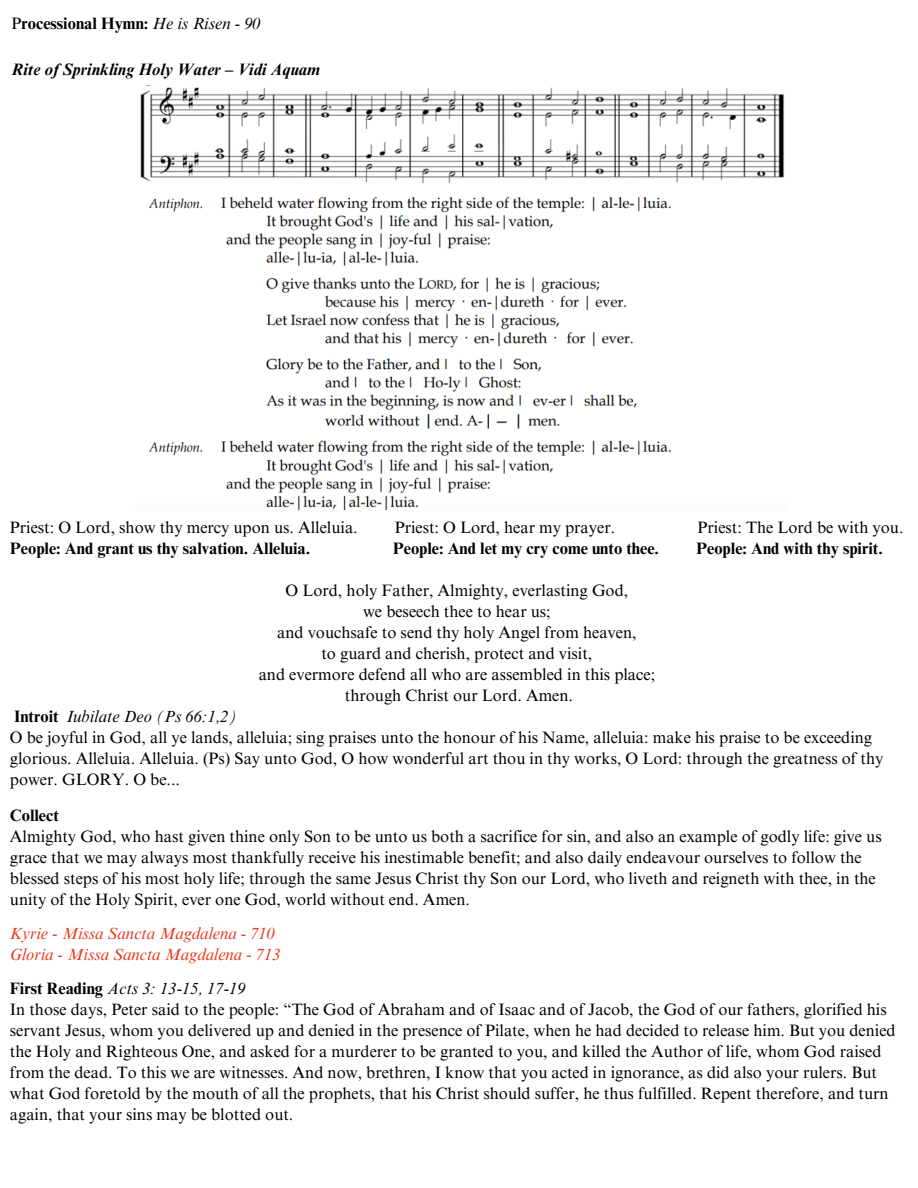
<style>
.page{position:relative;width:918px;height:1188px;background:#fff}
.page>*{position:absolute;margin:0;border:0;box-sizing:border-box;transform-origin:0 0}
.t1{font:16.5px/21px "Times NRMT Pro";color:#000}
.t2{font:700 16.5px "Times NRMT Pro";color:#000}
.t3{font:italic 16.5px "Times NRMT Pro";color:#e9371a}
.t4{font:italic 16.5px "Times NRMT Pro";color:#000}
.t5{font:italic 700 16.5px "Times NRMT Pro";color:#000}
.s1{font-weight:400}
.s2{font-weight:400;font-style:italic}
.s3{font-weight:700;font-style:normal}
</style>
<div class="page">
<img style="left:140px;top:85px;width:644px;height:426px">
<h1 class="t2" style="left:12px;top:17px;width:251px"><span class="s1">P</span>rocessional Hymn: <span class="s2">He is Risen - 90</span></h1>
<p class="t5" style="left:12px;top:63px;width:310px">Rite of Sprinkling Holy Water – Vidi Aquam</p>
<p class="t1" style="left:10px;top:519px;width:349px">Priest: O Lord, show thy mercy upon us. Alleluia.</p>
<p class="t1" style="left:395px;top:519px;width:222px">Priest: O Lord, hear my prayer.</p>
<p class="t1" style="left:698px;top:519px;width:207px">Priest: The Lord be with you.</p>
<p class="t2" style="left:10px;top:542px;width:302px">People: And grant us thy salvation. Alleluia.</p>
<p class="t2" style="left:393px;top:542px;width:268px">People: And let my cry come unto thee.</p>
<p class="t2" style="left:696px;top:542px;width:188px">People: And with thy spirit.</p>
<p class="t1" style="left:286px;top:582px;width:344px">O Lord, holy Father, Almighty, everlasting God,</p>
<p class="t1" style="left:363px;top:603px;width:189px">we beseech thee to hear us;</p>
<p class="t1" style="left:277px;top:624px;width:361px">and vouchsafe to send thy holy Angel from heaven,</p>
<p class="t1" style="left:321px;top:645px;width:272px">to guard and cherish, protect and visit,</p>
<p class="t1" style="left:259px;top:666px;width:398px">and evermore defend all who are assembled in this place;</p>
<p class="t1" style="left:345px;top:687px;width:230px">through Christ our Lord. Amen.</p>
<p class="t4" style="left:14px;top:710px;width:224px"><span class="s3">Introit</span> Iubilate Deo (Ps 66:1,2)</p>
<p class="t1" style="left:10px;top:729px;width:875px">O be joyful in God, all ye lands, alleluia; sing praises unto the honour of his Name, alleluia: make his praise to be exceeding glorious. Alleluia. Alleluia. (Ps) Say unto God, O how wonderful art thou in thy works, O Lord: through the greatness of thy power. GLORY. O be...</p>
<p class="t2" style="left:10px;top:809px;width:50px">Collect</p>
<p class="t1" style="left:10px;top:828px;width:873px">Almighty God, who hast given thine only Son to be unto us both a sacrifice for sin, and also an example of godly life: give us grace that we may always most thankfully receive his inestimable benefit; and also daily endeavour ourselves to follow the blessed steps of his most holy life; through the same Jesus Christ thy Son our Lord, who liveth and reigneth with thee, in the unity of the Holy Spirit, ever one God, world without end. Amen.</p>
<p class="t3" style="left:10px;top:927px;width:267px">Kyrie - Missa Sancta Magdalena - 710</p>
<p class="t3" style="left:10px;top:948px;width:272px">Gloria - Missa Sancta Magdalena - 713</p>
<p class="t4" style="left:10px;top:982px;width:237px"><span class="s3">First Reading</span> Acts 3: 13-15, 17-19</p>
<p class="t1" style="left:10px;top:1001px;width:887px">In those days, Peter said to the people: “The God of Abraham and of Isaac and of Jacob, the God of our fathers, glorified his servant Jesus, whom you delivered up and denied in the presence of Pilate, when he had decided to release him. But you denied the Holy and Righteous One, and asked for a murderer to be granted to you, and killed the Author of life, whom God raised from the dead. To this we are witnesses. And now, brethren, I know that you acted in ignorance, as did also your rulers. But what God foretold by the mouth of all the prophets, that his Christ should suffer, he thus fulfilled. Repent therefore, and turn again, that your sins may be blotted out.</p>
</div>
